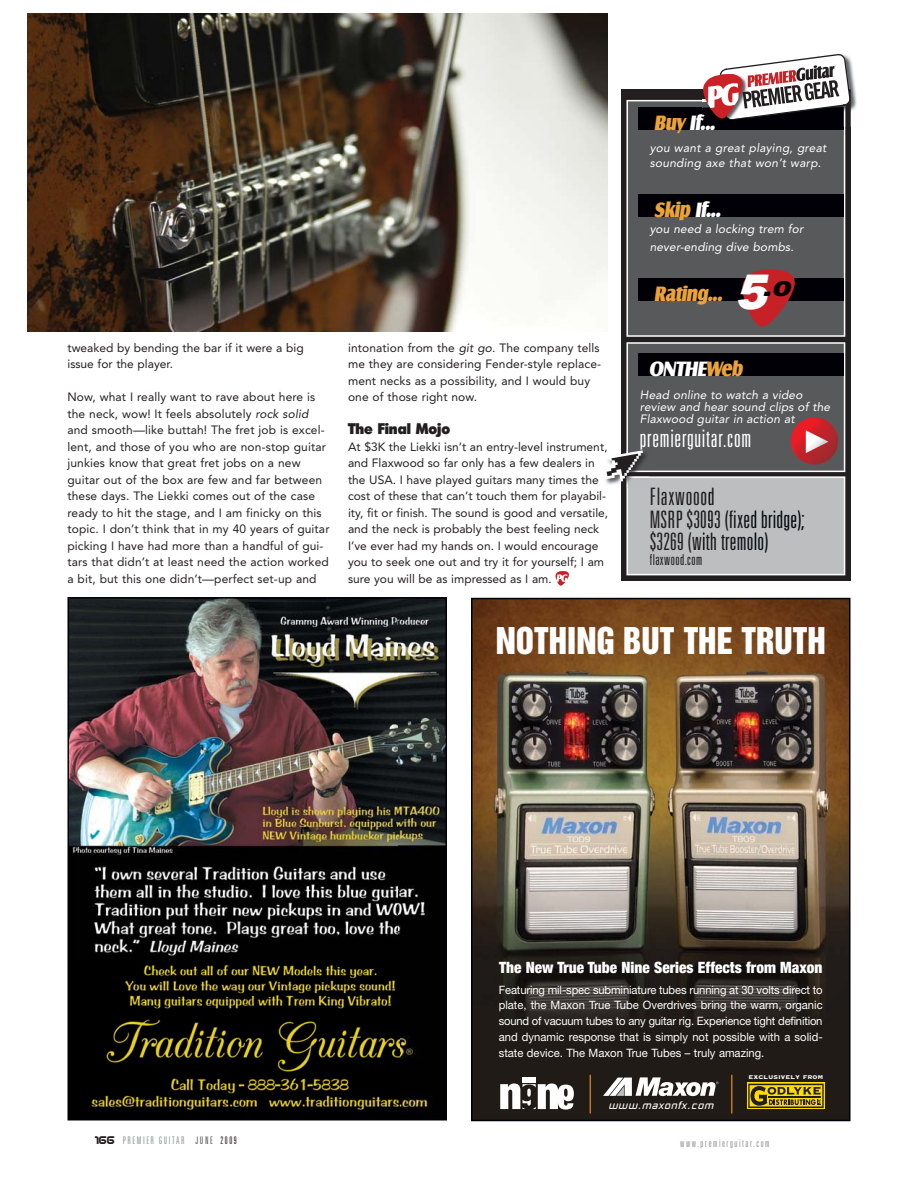
<style>
.page{position:relative;width:918px;height:1188px;background:#fff}
.page>*{position:absolute;margin:0;border:0;box-sizing:border-box;transform-origin:0 0}
.t1{font:italic 900 48.75px "Helvetica";color:#fff}
.t2{font:33.75px "Helvetica Inserat";color:#fff}
.t3{font:300 ultra-condensed 24px/22.5px "Univers";letter-spacing:.01em;color:#231f20}
.t4{font:300 ultra-condensed 24px "Univers";letter-spacing:.03em;color:#fff}
.t5{font:italic 900 21px "Helvetica";color:#000006;scale:1.33 1}
.t6{font:19.95px "Silva Ital";letter-spacing:-.015em;color:#fff;scale:.88 1}
.t7{font:19.95px "Silva Ital";letter-spacing:-.015em;color:#eaa23a;scale:.88 1}
.t8{font:900 condensed 15.6px "Helvetica Neue";color:#fff}
.t9{font:800 15px "Migra";color:#231f20}
.t10{font:300 ultra-condensed 15px "Univers";letter-spacing:.03em;color:#231f20}
.t11{font:12px/16.5px "Avenir";letter-spacing:.01em;color:#231f20}
.t12{font:italic 12px/12px "Avenir";letter-spacing:.01em;color:#fff}
.t13{font:11.55px/15.8px "Helvetica Neue";color:#fff;text-align:justify}
.t14{font:italic 10.8px "Russell Square";letter-spacing:.065em;color:#fff}
.t15{font:300 ultra-condensed 10.5px "Univers";letter-spacing:.15em;color:#939598}
.t16{font:8.4px "Copperplate Thirty Three BC";color:#fff}
.s1{color:#eaa23a}
.s2{font-style:italic}
.s3{color:#221f20}
.s4{color:#221e1f}
.s5{color:#211e1f}
.s6{color:#201d1e}
.s7{color:#1f1c1d}
.s8{color:#1d1b1d}
.s9{color:#1b1a1c}
.s10{color:#1a191b}
.s11{color:#1e1b1d}
.s12{color:#19181a}
.s13{color:#161619}
.s14{color:#151519}
.s15{color:#141418}
.s16{color:#131418}
.s17{color:#101216}
.s18{color:#0e1116}
.s19{color:#0a0f14}
.s20{color:#070d13}
.s21{color:#040c12}
.s22{color:#030b12}
.s23{color:#010a11}
.s24{color:#00080f}
.s25{color:#00060e}
.s26{color:#00050d}
.s27{color:#211d1f}
.s28{color:#1f1c1e}
.s29{color:#19181b}
.s30{color:#171619}
.s31{color:#141518}
.s32{color:#0f1216}
.s33{color:#0d1115}
.s34{color:#0c1015}
.s35{color:#090f14}
.s36{font-family:"Steel Wolf";font-weight:400;font-stretch:normal;font-size:12px;color:#231f20}
.s37{color:#58595b}
.s38{color:#231f20}
</style>
<div class="page">
<svg style="left:556px;top:571px;width:13px;height:15px"></svg>
<div style="left:621px;top:89px;width:230px;height:492px;background:#231f20"></div>
<div style="left:626px;top:100px;width:219px;height:237px;background:#58595b"></div>
<div style="left:638px;top:108px;width:205px;height:22px;background:#000006"></div>
<div style="left:638px;top:194px;width:205px;height:23px;background:#000006"></div>
<div style="left:638px;top:278px;width:205px;height:23px;background:#000006"></div>
<svg style="left:742px;top:269px;width:53px;height:58px;background:#a22f35"></svg>
<img style="left:851px;top:60px;width:6px;height:51px">
<svg style="left:703px;top:54px;width:148px;height:73px"></svg>
<img style="left:27px;top:14px;width:581px;height:318px">
<img style="left:71px;top:600px;width:373px;height:518px">
<div style="left:68px;top:597px;width:379px;height:524px;border:2px solid #000006"></div>
<img style="left:474px;top:601px;width:374px;height:517px">
<svg style="left:603px;top:1077px;width:116px;height:19px"></svg>
<svg style="left:747px;top:1083px;width:78px;height:26px"></svg>
<svg style="left:748px;top:1084px;width:76px;height:24px;background:#8e7c10"></svg>
<div style="left:523px;top:1077px;width:13px;height:5px;background:#fff"></div>
<svg style="left:500px;top:1084px;width:74px;height:26px"></svg>
<hr style="left:590px;top:1075px;width:1px;height:39px;background:#f7941e">
<hr style="left:731px;top:1075px;width:1px;height:39px;background:#f7941e">
<div style="left:471px;top:598px;width:380px;height:523px;border:2px solid #000006"></div>
<svg style="left:603px;top:342px;width:242px;height:233px;background:#878486"></svg>
<h3 class="t6" style="left:654px;top:112px;width:70px"><span class="s1">Buy</span> If...</h3>
<p class="t12" style="left:650px;top:141px;width:178px;line-height:15px">you want a great playing, great sounding axe that won’t warp.</p>
<p class="t11" style="left:68px;top:340px;width:238px">tweaked by bending the bar if it were a big issue for the player.</p>
<p class="t11" style="left:68px;top:390px;width:264px">Now, what I really want to rave about here is the neck, wow! It feels absolutely <span class="s2">rock solid </span>and smooth—like buttah! The fret job is excel&shy;lent, and those of you who are non-stop guitar junkies know that great fret jobs on a new guitar out of the box are few and far between these days. The Liekki comes out of the case ready to hit the stage, and I am finicky on this topic. I don’t think that in my 40 years of guitar picking I have had more than a handful of gui&shy;tars that didn’t at least need the action worked a bit, but this one didn’t—perfect set-up and</p>
<p class="t11" style="left:348px;top:340px;width:255px">intonation from the <span class="s2">git go</span>. The company tells me they are considering Fender-style replace&shy;ment necks as a possibility, and I would buy one of those right now.</p>
<p class="t9" style="left:348px;top:423px;width:104px">The Final Mojo</p>
<p class="t11" style="left:348px;top:439px;width:262px">At $3K the Liekki isn’t an entry-level instrument, and Flaxwood so far only has a few dealers in the USA. I have played guitars many times the cost of these that can’t touch them for playabil&shy;ity, fit or finish. The sound is good and versatile, and the neck is probably the best feeling neck I’ve ever had my hands on. I would encourage you to seek one out and try it for yourself; I am sure you will be as impressed as I am.</p>
<h3 class="t6" style="left:654px;top:199px;width:77px"><span class="s1">Skip</span> If...</h3>
<p class="t12" style="left:650px;top:221px;width:155px;line-height:18px">you need a locking trem for never-ending dive bombs.</p>
<h3 class="t7" style="left:654px;top:282px;width:79px">Rating...</h3>
<h1 class="t1" style="left:735px;top:274px;width:33px">5</h1>
<h3 class="t5" style="left:762px;top:281px;width:22px">.0</h3>
<h3 class="t6" style="left:649px;top:357px;width:108px">ONTHE<span class="s1">Web</span></h3>
<p class="t12" style="left:640px;top:390px;width:192px">Head online to watch a video review and hear sound clips of the<br>Flaxwood guitar in action at</p>
<h3 class="t4" style="left:640px;top:429px;width:113px">premierguitar.com</h3>
<h3 class="t3" style="left:650px;top:486px;width:157px">F<span class="s3">l</span><span class="s4">a</span><span class="s5">x</span><span class="s6">w</span><span class="s7">o</span><span class="s8">o</span><span class="s9">o</span><span class="s10">d<br></span>M<span class="s4">S</span><span class="s5">R</span><span class="s6">P</span> <span class="s11">$</span><span class="s8">3</span><span class="s9">0</span><span class="s10">9</span><span class="s12">3</span> <span class="s13">(</span><span class="s14">f</span><span class="s15">i</span><span class="s16">x</span><span class="s17">e</span><span class="s18">d</span> <span class="s19">b</span><span class="s20">r</span><span class="s21">i</span><span class="s22">d</span><span class="s23">g</span><span class="s24">e</span><span class="s25">)</span><span class="s26">; </span>$<span class="s3">3</span><span class="s5">2</span><span class="s27">6</span><span class="s28">9</span> <span class="s11">(w</span><span class="s9">i</span><span class="s10">t</span><span class="s29">h</span> <span class="s30">t</span><span class="s13">r</span><span class="s31">e</span><span class="s16">m</span><span class="s32">o</span><span class="s33">l</span><span class="s34">o</span><span class="s35">)</span></h3>
<p class="t10" style="left:650px;top:554px;width:54px">flax<span class="s5">wo</span><span class="s6">od</span><span class="s7">.c</span><span class="s11">om</span></p>
<h2 class="t2" style="left:496px;top:627px;width:331px">NOTHING BUT THE TRUTH</h2>
<h3 class="t8" style="left:499px;top:962px;width:325px">The New True Tube Nine Series Effects from Maxon</h3>
<p class="t13" style="left:499px;top:983px;width:326px">Featuring mil-spec subminiature tubes running at 30 volts direct to plate, the Maxon True Tube Overdrives bring the warm, organic sound of vacuum tubes to any guitar rig. Experience tight definition and dynamic response that is simply not possible with a solid&shy;state device. The Maxon True Tubes – truly amazing.</p>
<p class="t14" style="left:608px;top:1102px;width:106px">www.maxonfx.com</p>
<p class="t16" style="left:748px;top:1071px;width:77px">exclusively from</p>
<p class="t15" style="left:95px;top:1137px;width:143px"><span class="s36">166</span> PREMIER GUITAR <span class="s37">JUNE</span> <span class="s38">2009</span></p>
<p class="t15" style="left:680px;top:1139px;width:91px">www.premierguitar.com</p>
</div>
